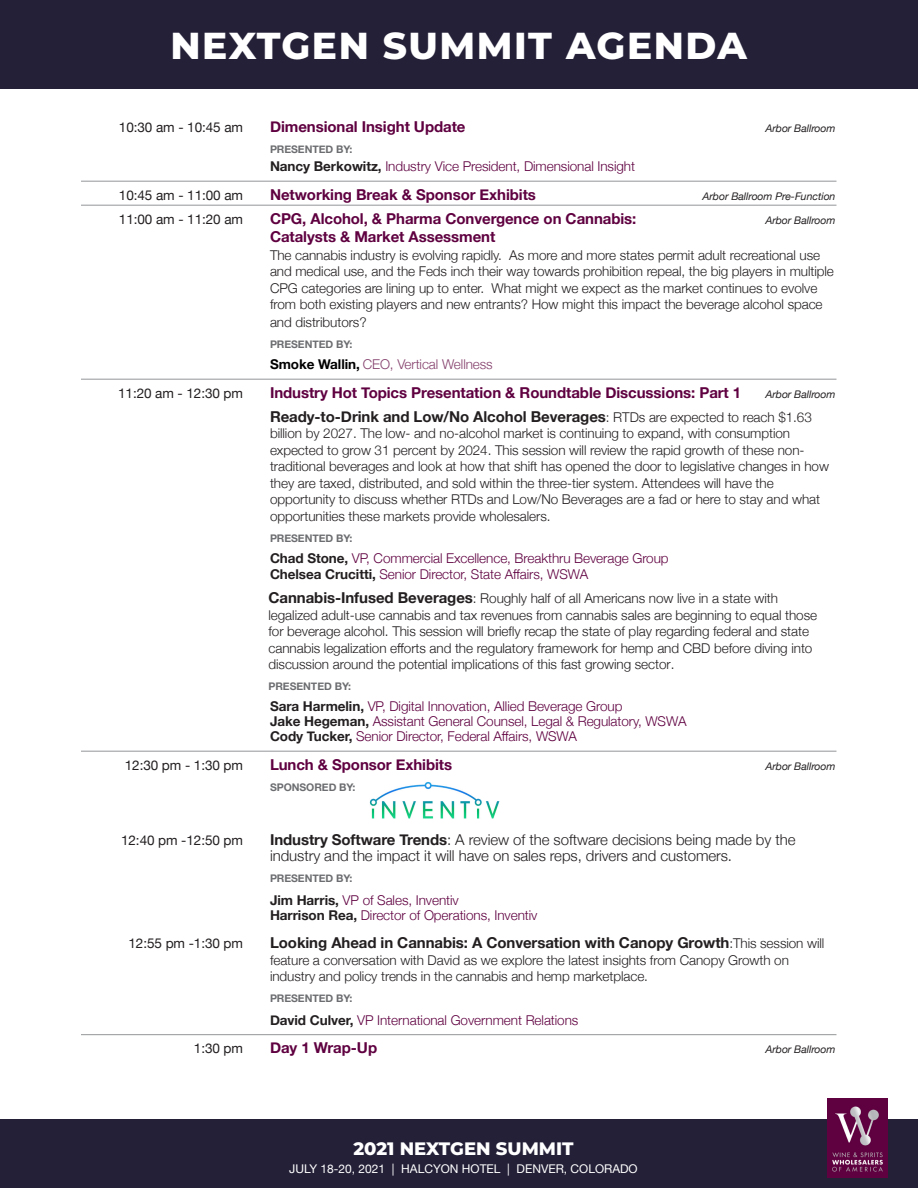
<style>
.page{position:relative;width:918px;height:1188px;background:#fff}
.page>*{position:absolute;margin:0;border:0;box-sizing:border-box;transform-origin:0 0}
.t1{font:800 37.5px "Montserrat";letter-spacing:.04em;color:#fff}
.t2{font:800 18px "Montserrat";color:#fff}
.t3{font:700 15px "Helvetica Neue";letter-spacing:-.005em;color:#5f0040}
.t4{font:700 15px "Helvetica Neue";letter-spacing:-.005em;color:#231f20}
.t5{font:300 15px/16.5px "Helvetica Neue";letter-spacing:-.005em;color:#231f20}
.t6{font:300 13.5px/16.5px "Helvetica Neue";letter-spacing:-.005em;color:#231f20}
.t7{font:300 13.5px/15px "Helvetica Neue";letter-spacing:-.005em;color:#5f0040}
.t8{font:13.5px "Helvetica Neue";letter-spacing:-.005em;color:#231f20}
.t9{font:300 13.5px "Helvetica Neue";letter-spacing:-.005em;color:#843f6b}
.t10{font:12px "Helvetica Neue";color:#fff}
.t11{font:italic 10.5px "Helvetica Neue";letter-spacing:-.005em;color:#231f20}
.t12{font:700 10.5px "Helvetica Neue";letter-spacing:-.005em;color:#6c6d70}
.s1{font-weight:700;color:#231f20}
.s2{font-weight:700;color:#000}
.s3{font-weight:300;font-size:13.5px}
.s4{font-weight:700;font-size:15px}
.s5{font-weight:700}
</style>
<div class="page">
<hr style="left:81px;top:181px;width:755px;height:1px;background:#939598">
<hr style="left:81px;top:205px;width:755px;height:1px;background:#939598">
<hr style="left:81px;top:379px;width:755px;height:1px;background:#939598">
<hr style="left:81px;top:751px;width:755px;height:1px;background:#939598">
<hr style="left:81px;top:1034px;width:755px;height:1px;background:#939598">
<div style="left:0;top:0;width:918px;height:88px;background:#242038"></div>
<div style="left:0;top:1120px;width:918px;height:68px;background:#242038"></div>
<img style="left:827px;top:1098px;width:61px;height:79px">
<img style="left:369px;top:782px;width:131px;height:37px">
<p class="t1" style="left:170px;top:19px;width:578px">NEXTGEN SUMMIT AGENDA</p>
<p class="t8" style="left:119px;top:118px;width:126px">10:30 am - 10:45 am</p>
<p class="t3" style="left:270px;top:115px;width:197px">Dimensional Insight Update</p>
<p class="t11" style="left:765px;top:121px;width:72px">Arbor Ballroom</p>
<p class="t12" style="left:270px;top:141px;width:84px">PRESENTED BY:</p>
<p class="t7" style="left:270px;top:158px;width:367px"><span class="s1">Nancy Berkowitz,</span> Industry Vice President, Dimensional Insight</p>
<p class="t8" style="left:119px;top:185px;width:126px">10:45 am - 11:00 am</p>
<p class="t3" style="left:270px;top:183px;width:268px">Networking Break &amp; Sponsor Exhibits</p>
<p class="t11" style="left:702px;top:188px;width:135px">Arbor Ballroom Pre-Function</p>
<p class="t8" style="left:119px;top:209px;width:126px">11:00 am - 11:20 am</p>
<p class="t3" style="left:270px;top:207px;width:368px">CPG, Alcohol, &amp; Pharma Convergence on Cannabis:</p>
<p class="t11" style="left:765px;top:212px;width:72px">Arbor Ballroom</p>
<p class="t3" style="left:270px;top:225px;width:227px">Catalysts &amp; Market Assessment</p>
<p class="t6" style="left:270px;top:246px;width:565px">The cannabis industry is evolving rapidly. As more and more states permit adult recreational use and medical use, and the Feds inch their way towards prohibition repeal, the big players in multiple CPG categories are lining up to enter. What might we expect as the market continues to evolve from both existing players and new entrants? How might this impact the beverage alcohol space</p>
<p class="t6" style="left:270px;top:313px;width:98px">and distributors?</p>
<p class="t12" style="left:270px;top:336px;width:84px">PRESENTED BY:</p>
<p class="t9" style="left:270px;top:354px;width:224px"><span class="s2">Smoke Wallin,</span> CEO, Vertical Wellness</p>
<p class="t8" style="left:118px;top:383px;width:126px">11:20 am - 12:30 pm</p>
<p class="t3" style="left:270px;top:381px;width:473px">Industry Hot Topics Presentation &amp; Roundtable Discussions: Part 1</p>
<p class="t11" style="left:765px;top:386px;width:72px">Arbor Ballroom</p>
<p class="t4" style="left:270px;top:405px;width:543px">Ready-to-Drink and Low/No Alcohol Beverages<span class="s3">: RTDs are expected to reach $1.63</span></p>
<p class="t6" style="left:270px;top:424px;width:561px">billion by 2027. The low- and no-alcohol market is continuing to expand, with consumption expected to grow 31 percent by 2024. This session will review the rapid growth of these non&shy;traditional beverages and look at how that shift has opened the door to legislative changes in how they are taxed, distributed, and sold within the three-tier system. Attendees will have the opportunity to discuss whether RTDs and Low/No Beverages are a fad or here to stay and what opportunities these markets provide wholesalers.</p>
<p class="t12" style="left:270px;top:530px;width:84px">PRESENTED BY:</p>
<p class="t7" style="left:270px;top:549px;width:400px"><span class="s1">Chad Stone,</span> VP, Commercial Excellence, Breakthru Beverage Group</p>
<p class="t7" style="left:270px;top:566px;width:320px"><span class="s1">Chelsea Crucitti,</span> Senior Director, State Affairs, WSWA</p>
<p class="t6" style="left:268px;top:589px;width:550px"><span class="s4">Cannabis-Infused Beverages</span>: Roughly half of all Americans now live in a state with legalized adult-use cannabis and tax revenues from cannabis sales are beginning to equal those for beverage alcohol. This session will briefly recap the state of play regarding federal and state cannabis legalization efforts and the regulatory framework for hemp and CBD before diving into discussion around the potential implications of this fast growing sector.</p>
<p class="t12" style="left:268px;top:678px;width:84px">PRESENTED BY:</p>
<p class="t7" style="left:270px;top:698px;width:354px"><span class="s1">Sara Harmelin,</span> VP, Digital Innovation, Allied Beverage Group</p>
<p class="t7" style="left:270px;top:713px;width:418px"><span class="s1">Jake Hegeman,</span> Assistant General Counsel, Legal &amp; Regulatory, WSWA<br><span class="s1">Cody Tucker,</span> Senior Director, Federal Affairs, WSWA</p>
<p class="t8" style="left:125px;top:755px;width:120px">12:30 pm - 1:30 pm</p>
<p class="t3" style="left:270px;top:753px;width:184px">Lunch &amp; Sponsor Exhibits</p>
<p class="t11" style="left:765px;top:758px;width:72px">Arbor Ballroom</p>
<p class="t12" style="left:270px;top:779px;width:87px">SPONSORED BY:</p>
<p class="t8" style="left:121px;top:830px;width:123px">12:40 pm -12:50 pm</p>
<p class="t5" style="left:270px;top:830px;width:527px"><span class="s5">Industry Software Trends</span>: A review of the software decisions being made by the industry and the impact it will have on sales reps, drivers and customers.</p>
<p class="t12" style="left:270px;top:870px;width:84px">PRESENTED BY:</p>
<p class="t7" style="left:270px;top:891px;width:269px"><span class="s1">Jim Harris,</span> VP of Sales, Inventiv<br><span class="s1">Harrison Rea,</span> Director of Operations, Inventiv</p>
<p class="t8" style="left:129px;top:934px;width:116px">12:55 pm -1:30 pm</p>
<p class="t4" style="left:270px;top:931px;width:556px">Looking Ahead in Cannabis: A Conversation with Canopy Growth<span class="s3">:This session will</span></p>
<p class="t6" style="left:270px;top:951px;width:520px">feature a conversation with David as we explore the latest insights from Canopy Growth on industry and policy trends in the cannabis and hemp marketplace.</p>
<p class="t12" style="left:270px;top:990px;width:84px">PRESENTED BY:</p>
<p class="t7" style="left:270px;top:1011px;width:310px"><span class="s1">David Culver,</span> VP International Government Relations</p>
<p class="t8" style="left:194px;top:1039px;width:51px">1:30 pm</p>
<p class="t3" style="left:270px;top:1036px;width:109px">Day 1 Wrap-Up</p>
<p class="t11" style="left:765px;top:1042px;width:72px">Arbor Ballroom</p>
<p class="t2" style="left:353px;top:1136px;width:222px">2021 NEXTGEN SUMMIT</p>
<p class="t10" style="left:289px;top:1160px;width:350px">JULY 18-20, 2021 | HALCYON HOTEL | DENVER, COLORADO</p>
</div>
